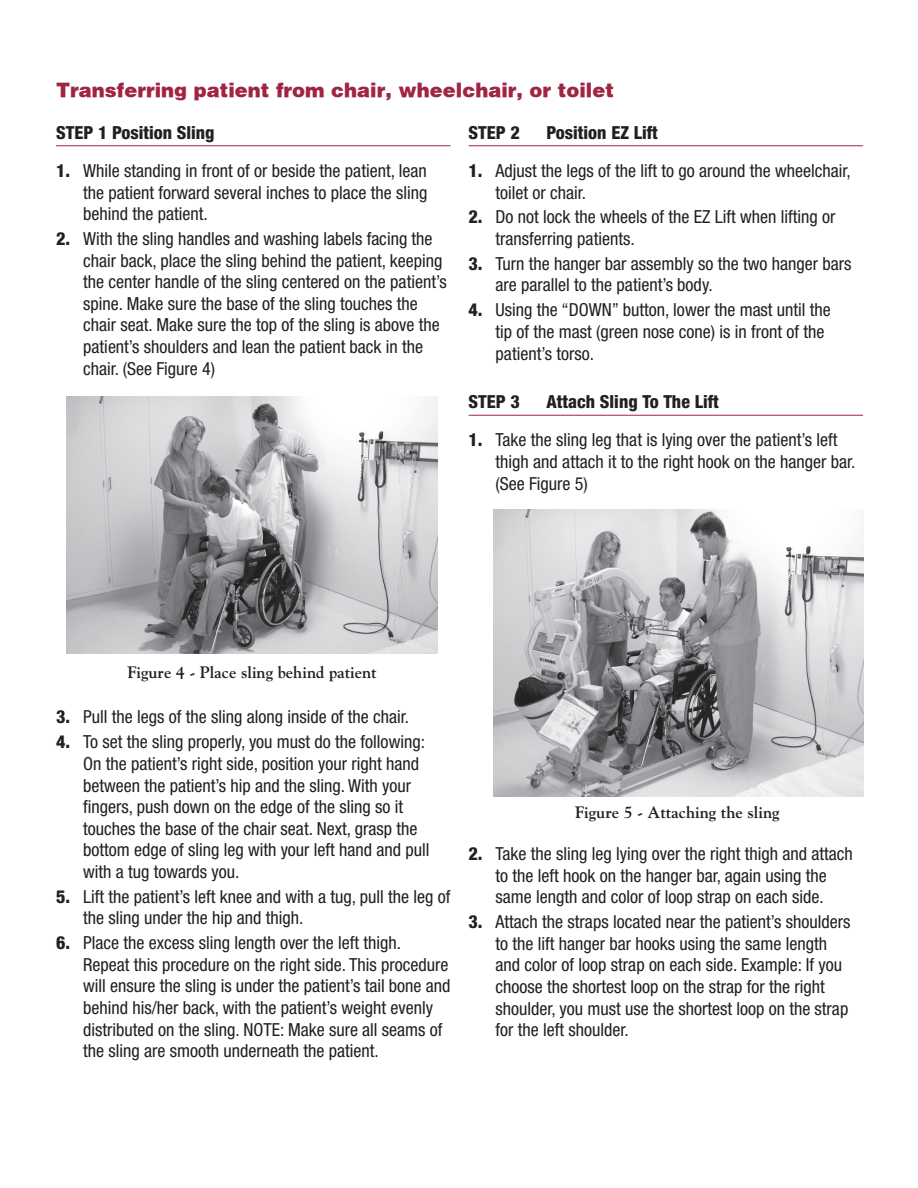
<style>
.page{position:relative;width:918px;height:1188px;background:#fff}
.page>*{position:absolute;margin:0;border:0;box-sizing:border-box;transform-origin:0 0}
.t1{font:900 19.5px "Helvetica";color:#a02542}
.t2{font:condensed 18px/21.6px "Helvetica Neue LT Std";color:#231f20}
.t3{font:800 condensed 18px "Helvetica Neue LT Std";color:#231f20}
.t4{font:700 16.5px "Goudy";color:#231f20}
.s1{font-weight:800}
</style>
<div class="page">
<hr style="left:56px;top:145px;width:395px;height:1px;background:#a02542">
<hr style="left:469px;top:145px;width:394px;height:1px;background:#a02542">
<hr style="left:469px;top:415px;width:394px;height:1px;background:#a02542">
<img style="left:66px;top:396px;width:372px;height:257px">
<img style="left:494px;top:509px;width:369px;height:287px">
<p class="t1" style="left:56px;top:77px;width:559px">Transferring patient from chair, wheelchair, or toilet</p>
<p class="t3" style="left:56px;top:121px;width:160px">STEP 1 Position Sling</p>
<p class="t2" style="left:83px;top:160px;width:346px;text-align:justify;text-indent:-27px"><span class="s1">1.</span> While standing in front of or beside the patient, lean the patient forward several inches to place the sling behind the patient.</p>
<p class="t2" style="left:83px;top:228px;width:365px;text-indent:-27px"><span class="s1">2.</span> With the sling handles and washing labels facing the chair back, place the sling behind the patient, keeping the center handle of the sling centered on the patient’s spine. Make sure the base of the sling touches the chair seat. Make sure the top of the sling is above the patient’s shoulders and lean the patient back in the chair. (See Figure 4)</p>
<p class="t3" style="left:469px;top:121px;width:53px">STEP 2</p>
<p class="t3" style="left:547px;top:121px;width:113px">Position EZ Lift</p>
<p class="t2" style="left:496px;top:160px;width:357px;text-indent:-27px"><span class="s1">1.</span> Adjust the legs of the lift to go around the wheelchair, toilet or chair.</p>
<p class="t2" style="left:496px;top:206px;width:341px;text-indent:-27px"><span class="s1">2.</span> Do not lock the wheels of the EZ Lift when lifting or transferring patients.</p>
<p class="t2" style="left:496px;top:253px;width:357px;text-indent:-27px"><span class="s1">3.</span> Turn the hanger bar assembly so the two hanger bars are parallel to the patient’s body.</p>
<p class="t2" style="left:496px;top:299px;width:337px;text-indent:-27px"><span class="s1">4.</span> Using the “DOWN” button, lower the mast until the tip of the mast (green nose cone) is in front of the patient’s torso.</p>
<p class="t3" style="left:469px;top:391px;width:53px">STEP 3</p>
<p class="t3" style="left:547px;top:391px;width:174px">Attach Sling To The Lift</p>
<p class="t2" style="left:496px;top:429px;width:361px;text-indent:-27px"><span class="s1">1.</span> Take the sling leg that is lying over the patient’s left thigh and attach it to the right hook on the hanger bar. (See Figure 5)</p>
<p class="t4" style="left:127px;top:662px;width:251px">Figure 4 - Place sling behind patient</p>
<p class="t2" style="left:56px;top:706px;width:355px"><span class="s1">3.</span> Pull the legs of the sling along inside of the chair.</p>
<p class="t2" style="left:83px;top:731px;width:348px;text-indent:-27px"><span class="s1">4.</span> To set the sling properly, you must do the following:<br>On the patient’s right side, position your right hand between the patient’s hip and the sling. With your fingers, push down on the edge of the sling so it touches the base of the chair seat. Next, grasp the bottom edge of sling leg with your left hand and pull with a tug towards you.</p>
<p class="t2" style="left:83px;top:885px;width:369px;text-indent:-27px"><span class="s1">5.</span> Lift the patient’s left knee and with a tug, pull the leg of the sling under the hip and thigh.</p>
<p class="t2" style="left:83px;top:932px;width:369px;text-indent:-27px"><span class="s1">6.</span> Place the excess sling length over the left thigh.<br>Repeat this procedure on the right side. This procedure will ensure the sling is under the patient’s tail bone and behind his/her back, with the patient’s weight evenly distributed on the sling. NOTE: Make sure all seams of the sling are smooth underneath the patient.</p>
<p class="t4" style="left:575px;top:802px;width:206px">Figure 5 - Attaching the sling</p>
<p class="t2" style="left:469px;top:843px;width:386px;text-align:center"><span class="s1">2.</span> Take the sling leg lying over the right thigh and attach to the left hook on the hanger bar, again using the<br>same length and color of loop strap on each side.</p>
<p class="t2" style="left:496px;top:911px;width:356px;text-indent:-27px"><span class="s1">3.</span> Attach the straps located near the patient’s shoulders to the lift hanger bar hooks using the same length and color of loop strap on each side. Example: If you choose the shortest loop on the strap for the right shoulder, you must use the shortest loop on the strap for the left shoulder.</p>
</div>
